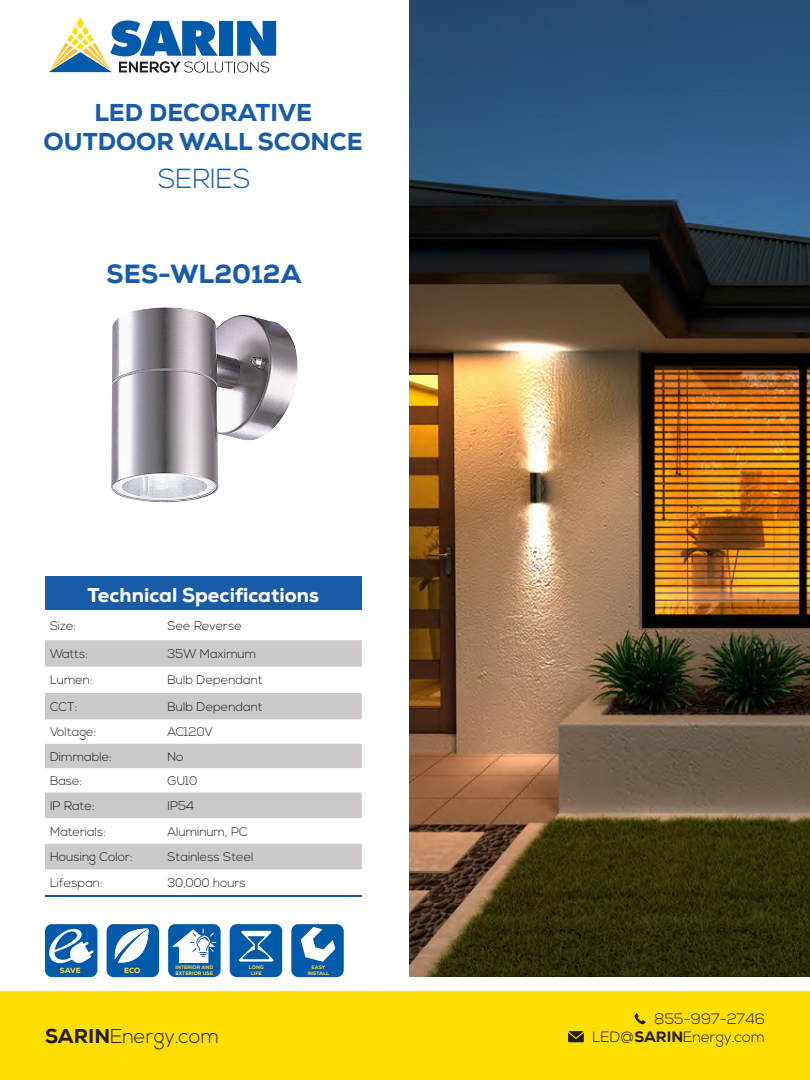
<style>
.page{position:relative;width:810px;height:1080px;background:#fff}
.page>*{position:absolute;margin:0;border:0;box-sizing:border-box;transform-origin:0 0}
.t1{font:300 27.5px "Nexa";color:#185ca9}
.t2{font:800 26.25px "Nexa";color:#185ca9}
.t3{font:800 24.38px/29.2px "Nexa";color:#185ca9;text-align:center}
.t4{font:800 20px "Nexa";color:#fff}
.t5{font:300 20px "Nexa";color:#231f20}
.t6{font:300 15px/18px "Nexa";color:#231f20;text-align:right}
.t7{font:300 12.5px "Nexa";color:#231f20}
.t8{font:800 7.5px "Nexa";color:#fcdd48}
.t9{font:800 7.5px "Nexa";color:#fcdb48}
.t10{font:800 5px "Nexa";color:#fcdb48}
.s1{font-weight:800}
</style>
<div class="page">
<div style="left:107px;top:924px;width:52px;height:53px;background:#015aaa;border-radius:7px"></div>
<svg style="left:114px;top:929px;width:34px;height:34px"></svg>
<div style="left:45px;top:924px;width:52px;height:53px;background:#015aaa;border-radius:7px"></div>
<svg style="left:49px;top:928px;width:45px;height:36px"></svg>
<div style="left:291px;top:924px;width:53px;height:53px;background:#015aaa;border-radius:7px"></div>
<svg style="left:301px;top:927px;width:34px;height:35px"></svg>
<div style="left:230px;top:924px;width:52px;height:53px;background:#015aaa;border-radius:7px"></div>
<svg style="left:239px;top:931px;width:35px;height:31px"></svg>
<div style="left:168px;top:924px;width:53px;height:53px;background:#015aaa;border-radius:7px"></div>
<svg style="left:172px;top:929px;width:44px;height:34px"></svg>
<div style="left:0;top:991px;width:810px;height:89px;background:#ffde00"></div>
<svg style="left:49px;top:17px;width:227px;height:56px"></svg>
<svg style="left:568px;top:1031px;width:16px;height:11px"></svg>
<svg style="left:635px;top:1013px;width:11px;height:11px"></svg>
<div style="left:45px;top:576px;width:317px;height:34px;background:#185ca9"></div>
<svg style="left:45px;top:640px;width:317px;height:229px;fill:#cdc9c8"></svg>
<hr style="left:45px;top:895px;width:317px;height:2px;background:#185aaa">
<img style="left:111px;top:307px;width:187px;height:196px">
<img style="left:409px;top:0;width:401px;height:976px">
<p class="t3" style="left:44px;top:98px;width:321px">LED DECORATIVE<br>OUTDOOR WALL SCONCE</p>
<p class="t1" style="left:158px;top:163px;width:94px">SERIES</p>
<p class="t2" style="left:107px;top:258px;width:196px">SES-WL2012A</p>
<p class="t4" style="left:88px;top:582px;width:233px">Technical Specifications</p>
<p class="t7" style="left:50px;top:618px;width:28px">Size:</p>
<p class="t7" style="left:168px;top:618px;width:76px">See Reverse</p>
<p class="t7" style="left:50px;top:647px;width:40px">Watts:</p>
<p class="t7" style="left:168px;top:647px;width:90px">35W Maximum</p>
<p class="t7" style="left:50px;top:673px;width:44px">Lumen:</p>
<p class="t7" style="left:168px;top:673px;width:97px">Bulb Dependant</p>
<p class="t7" style="left:50px;top:699px;width:29px">CCT:</p>
<p class="t7" style="left:168px;top:699px;width:97px">Bulb Dependant</p>
<p class="t7" style="left:50px;top:725px;width:48px">Voltage:</p>
<p class="t7" style="left:168px;top:725px;width:47px">AC120V</p>
<p class="t7" style="left:50px;top:749px;width:63px">Dimmable:</p>
<p class="t7" style="left:168px;top:749px;width:18px">No</p>
<p class="t7" style="left:50px;top:774px;width:34px">Base:</p>
<p class="t7" style="left:168px;top:774px;width:31px">GU10</p>
<p class="t7" style="left:50px;top:799px;width:46px">IP Rate:</p>
<p class="t7" style="left:168px;top:799px;width:28px">IP54</p>
<p class="t7" style="left:50px;top:824px;width:58px">Materials:</p>
<p class="t7" style="left:168px;top:824px;width:82px">Aluminum, PC</p>
<p class="t7" style="left:50px;top:850px;width:84px">Housing Color:</p>
<p class="t7" style="left:168px;top:850px;width:87px">Stainless Steel</p>
<p class="t7" style="left:50px;top:875px;width:54px">Lifespan:</p>
<p class="t7" style="left:168px;top:875px;width:80px">30,000 hours</p>
<p class="t8" style="left:60px;top:965px;width:22px">SAVE</p>
<p class="t9" style="left:124px;top:965px;width:18px">ECO</p>
<p class="t10" style="left:176px;top:964px;width:39px">INTERIOR AND</p>
<p class="t10" style="left:176px;top:970px;width:39px">EXTERIOR USE</p>
<p class="t10" style="left:249px;top:964px;width:16px">LONG</p>
<p class="t10" style="left:251px;top:970px;width:12px">LIFE</p>
<h3 class="t5" style="left:45px;top:1024px;width:176px"><span class="s1">SARIN</span>Energy.com</h3>
<p class="t10" style="left:312px;top:964px;width:15px">EASY</p>
<p class="t10" style="left:308px;top:970px;width:23px">INSTALL</p>
<p class="t6" style="left:592px;top:1011px;width:174px">855-997-2746<br>LED@<span class="s1">SARIN</span>Energy.com</p>
</div>
